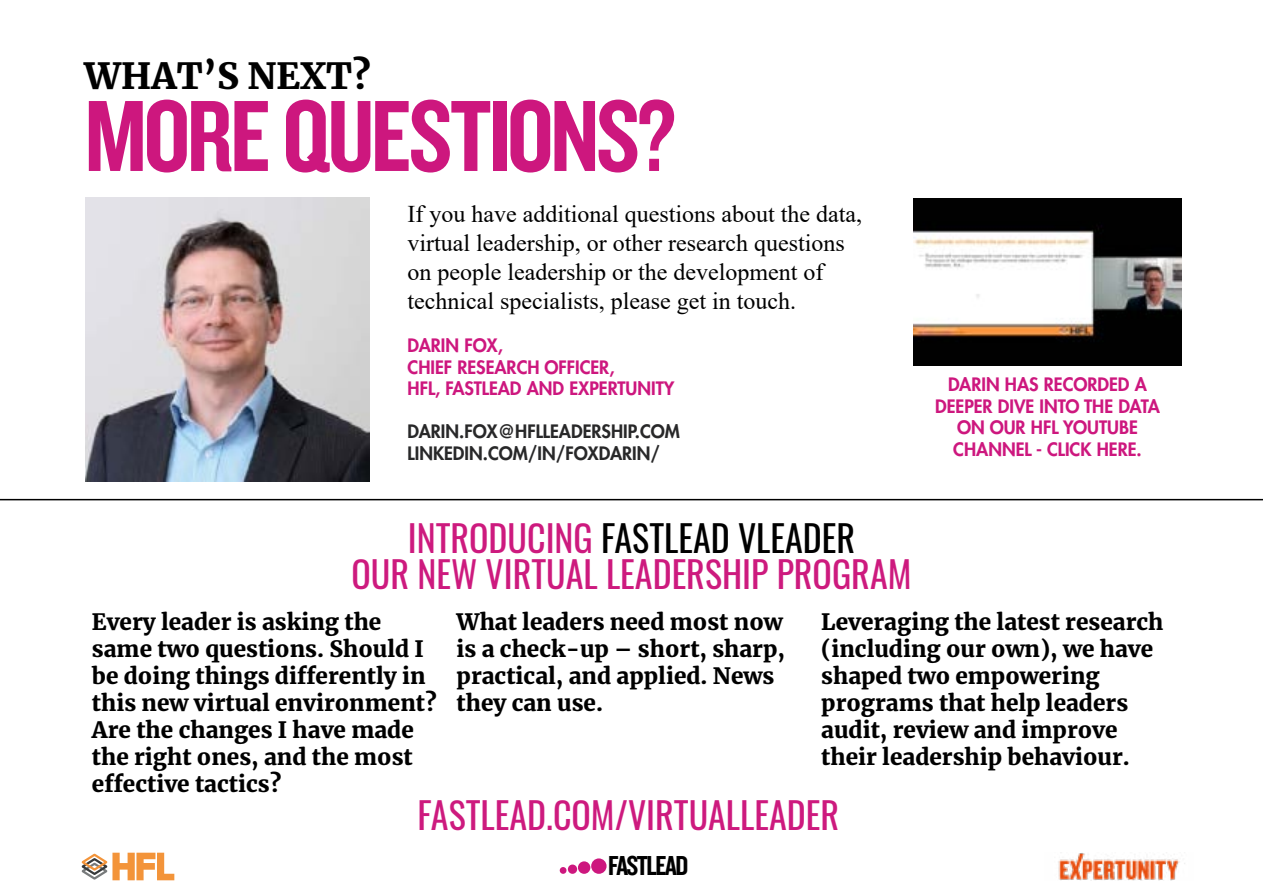
<style>
.page{position:relative;width:1263px;height:893px;background:#fff}
.page>*{position:absolute;margin:0;border:0;box-sizing:border-box;transform-origin:0 0}
.Chapter_header{font:105px "Knockout 49 Liteweight";letter-spacing:-.035em;color:#cd177e}
.Tip_header{font:36px "Oswald";color:#cd1a7e}
.Tip_header-2{font:36px "Oswald";color:#000}
.Tip_header-3{font:900 36px "Merriweather";color:#000}
.Fastlead_logo{font:28.5px "Knockout 49 Liteweight";letter-spacing:-.05em;color:#000}
.Introductory_para{font:24px/28.8px "Times New Roman";color:#000}
.Tip_header_smaller{font:900 22.5px/27px "Merriweather";color:#000}
.Crosshead{font:800 18px/21.6px "Futura LT Pro";color:#cd177e;text-align:center}
.Crosshead-2{font:800 18px "Futura LT Pro";color:#282829}
.s1{color:#cd1a7e}
</style>
<div class="page">
<img style="left:85px;top:197px;width:285px;height:285px">
<div style="left:560px;top:867px;width:6px;height:7px;background:#cd177e;border-radius:50%"></div>
<div style="left:568px;top:864px;width:9px;height:10px;background:#cd177e;border-radius:50%"></div>
<div style="left:578px;top:861px;width:12px;height:13px;background:#cd177e;border-radius:50%"></div>
<div style="left:591px;top:858px;width:15px;height:16px;background:#cd177e;border-radius:50%"></div>
<hr style="left:0;top:499px;width:1263px;height:1px;background:#000">
<svg style="left:82px;top:853px;width:92px;height:27px"></svg>
<img style="left:1058px;top:853px;width:127px;height:27px">
<img style="left:914px;top:198px;width:267px;height:168px">
<p class="Tip_header-3" style="left:84px;top:51px;width:288px">WHAT’S NEXT?</p>
<p class="Chapter_header" style="left:84px;top:70px;width:593px">MORE QUESTIONS?</p>
<p class="Introductory_para" style="left:407px;top:199px;width:456px">If you have additional questions about the data, virtual leadership, or other research questions on people leadership or the development of technical specialists, please get in touch.</p>
<p class="Crosshead" style="left:407px;top:334px;width:97px">DARIN FOX,</p>
<p class="Crosshead" style="left:407px;top:355px;width:209px">CHIEF RESEARCH OFFICER,</p>
<p class="Crosshead" style="left:407px;top:377px;width:268px">HFL, FASTLEAD AND EXPERTUNITY</p>
<p class="Crosshead-2" style="left:407px;top:418px;width:274px">DARIN.FOX@HFLLEADERSHIP.COM</p>
<p class="Crosshead-2" style="left:407px;top:440px;width:254px">LINKEDIN.COM/IN/FOXDARIN/</p>
<p class="Tip_header-2" style="left:408px;top:506px;width:449px"><span class="s1">INTRODUCING</span> FASTLEAD VLEADER</p>
<p class="Tip_header" style="left:351px;top:542px;width:561px">OUR NEW VIRTUAL LEADERSHIP PROGRAM</p>
<p class="Crosshead" style="left:935px;top:373px;width:226px">DARIN HAS RECORDED A<br>DEEPER DIVE INTO THE DATA<br>ON OUR HFL YOUTUBE</p>
<p class="Crosshead" style="left:953px;top:438px;width:190px">CHANNEL - CLICK HERE.</p>
<p class="Tip_header_smaller" style="left:92px;top:608px;width:346px">Every leader is asking the same two questions. Should I be doing things differently in this new virtual environment?<br>Are the changes I have made the right ones, and the most effective tactics?</p>
<p class="Tip_header_smaller" style="left:457px;top:608px;width:330px">What leaders need most now is a check-up – short, sharp, practical, and applied. News they can use.</p>
<p class="Tip_header_smaller" style="left:821px;top:608px;width:344px">Leveraging the latest research (including our own), we have shaped two empowering programs that help leaders audit, review and improve their leadership behaviour.</p>
<p class="Tip_header" style="left:418px;top:783px;width:423px">FASTLEAD.COM/VIRTUALLEADER</p>
<p class="Fastlead_logo" style="left:608px;top:848px;width:82px">FASTLEAD</p>
</div>
